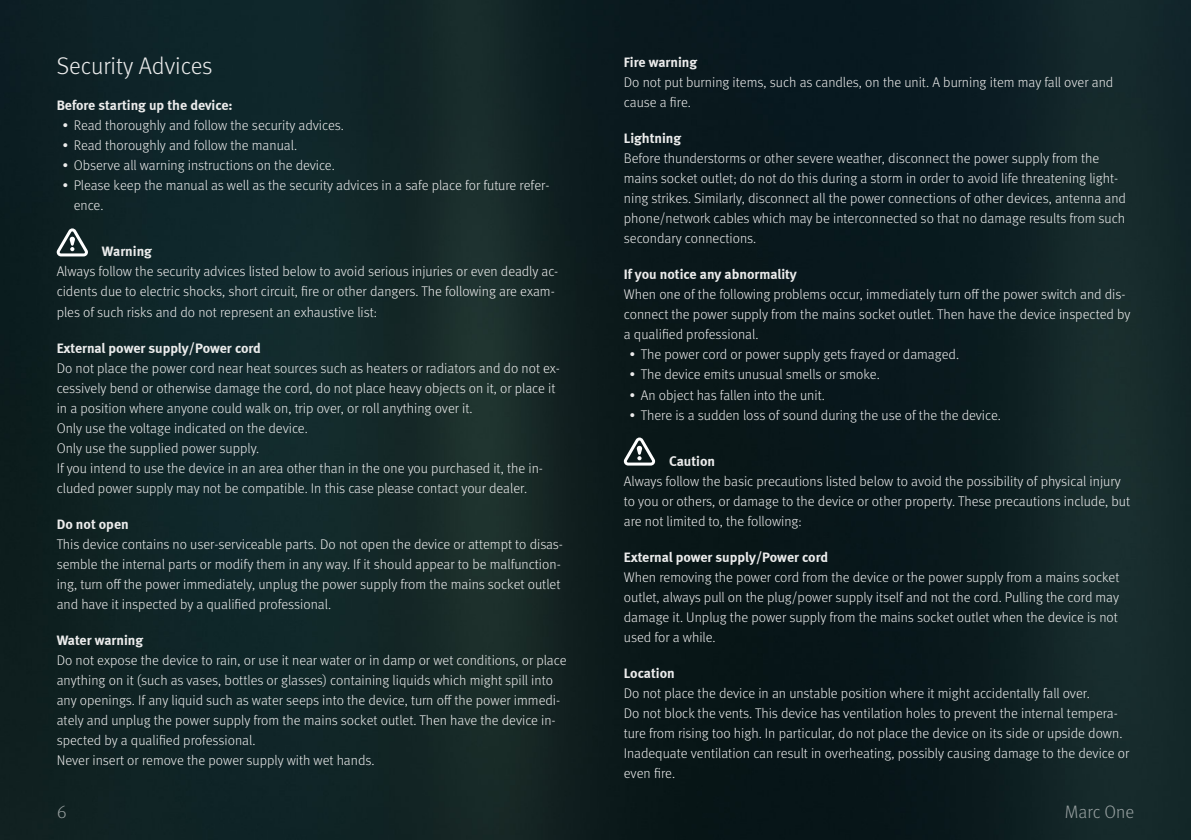
<style>
.page{position:relative;width:1191px;height:840px;background:#fff}
.page>*{position:absolute;margin:0;border:0;box-sizing:border-box;transform-origin:0 0}
.t1{font:300 24px "Meta OTSPL";color:#ececec}
.t2{font:300 18px "Meta OTSPL";color:rgb(255 255 255/.56)}
.t3{font:300 14px/20px "Meta OTSPL";color:#ececec}
.t4{font:14px "Meta Bold LF";color:#ececec}
</style>
<div class="page">
<img style="left:0;top:0;width:1191px;height:839px">
<svg style="left:57px;top:228px;width:31px;height:28px"></svg>
<svg style="left:624px;top:437px;width:31px;height:28px"></svg>
<h1 class="t1" style="left:57px;top:56px;width:157px">Security Advices</h1>
<p class="t4" style="left:57px;top:97px;width:177px">Before starting up the device:</p>
<p class="t3" style="left:62px;top:117px;width:283px">• Read thoroughly and follow the security advices.</p>
<p class="t3" style="left:62px;top:137px;width:236px">• Read thoroughly and follow the manual.</p>
<p class="t3" style="left:62px;top:157px;width:274px">• Observe all warning instructions on the device.</p>
<p class="t3" style="left:74px;top:177px;width:477px;text-indent:-11px">• Please keep the manual as well as the security advices in a safe place for future refer&shy;ence.</p>
<p class="t4" style="left:102px;top:243px;width:51px">Warning</p>
<p class="t3" style="left:57px;top:263px;width:503px">Always follow the security advices listed below to avoid serious injuries or even deadly ac&shy;cidents due to electric shocks, short circuit, fire or other dangers. The following are exam&shy;ples of such risks and do not represent an exhaustive list:</p>
<p class="t4" style="left:57px;top:339px;width:206px">External power supply/Power cord</p>
<p class="t3" style="left:57px;top:359px;width:505px">Do not place the power cord near heat sources such as heaters or radiators and do not ex&shy;cessively bend or otherwise damage the cord, do not place heavy objects on it, or place it in a position where anyone could walk on, trip over, or roll anything over it.<br>Only use the voltage indicated on the device.<br>Only use the supplied power supply.<br>If you intend to use the device in an area other than in the one you purchased it, the in&shy;cluded power supply may not be compatible. In this case please contact your dealer.</p>
<p class="t4" style="left:57px;top:515px;width:74px">Do not open</p>
<p class="t3" style="left:57px;top:535px;width:508px">This device contains no user-serviceable parts. Do not open the device or attempt to disas&shy;semble the internal parts or modify them in any way. If it should appear to be malfunction&shy;ing, turn off the power immediately, unplug the power supply from the mains socket outlet and have it inspected by a qualified professional.</p>
<p class="t4" style="left:57px;top:631px;width:88px">Water warning</p>
<p class="t3" style="left:57px;top:651px;width:511px">Do not expose the device to rain, or use it near water or in damp or wet conditions, or place anything on it (such as vases, bottles or glasses) containing liquids which might spill into any openings. If any liquid such as water seeps into the device, turn off the power immedi&shy;ately and unplug the power supply from the mains socket outlet. Then have the device in&shy;spected by a qualified professional.<br>Never insert or remove the power supply with wet hands.</p>
<p class="t4" style="left:624px;top:54px;width:75px">Fire warning</p>
<p class="t3" style="left:624px;top:73px;width:491px">Do not put burning items, such as candles, on the unit. A burning item may fall over and cause a fire.</p>
<p class="t4" style="left:624px;top:130px;width:59px">Lightning</p>
<p class="t3" style="left:624px;top:149px;width:504px">Before thunderstorms or other severe weather, disconnect the power supply from the mains socket outlet; do not do this during a storm in order to avoid life threatening light&shy;ning strikes. Similarly, disconnect all the power connections of other devices, antenna and phone/network cables which may be interconnected so that no damage results from such secondary connections.</p>
<p class="t4" style="left:624px;top:266px;width:175px">If you notice any abnormality</p>
<p class="t3" style="left:624px;top:285px;width:508px">When one of the following problems occur, immediately turn off the power switch and dis&shy;connect the power supply from the mains socket outlet. Then have the device inspected by a qualified professional.</p>
<p class="t3" style="left:629px;top:345px;width:331px">• The power cord or power supply gets frayed or damaged.</p>
<p class="t3" style="left:629px;top:365px;width:252px">• The device emits unusual smells or smoke.</p>
<p class="t3" style="left:629px;top:385px;width:197px">• An object has fallen into the unit.</p>
<p class="t3" style="left:629px;top:405px;width:373px">• There is a sudden loss of sound during the use of the the device.</p>
<p class="t4" style="left:669px;top:452px;width:47px">Caution</p>
<p class="t3" style="left:624px;top:471px;width:508px">Always follow the basic precautions listed below to avoid the possibility of physical injury to you or others, or damage to the device or other property. These precautions include, but are not limited to, the following:</p>
<p class="t4" style="left:624px;top:548px;width:206px">External power supply/Power cord</p>
<p class="t3" style="left:624px;top:567px;width:497px;text-align:justify">When removing the power cord from the device or the power supply from a mains socket outlet, always pull on the plug/power supply itself and not the cord. Pulling the cord may damage it. Unplug the power supply from the mains socket outlet when the device is not used for a while.</p>
<p class="t4" style="left:624px;top:664px;width:52px">Location</p>
<p class="t3" style="left:624px;top:683px;width:507px">Do not place the device in an unstable position where it might accidentally fall over.<br>Do not block the vents. This device has ventilation holes to prevent the internal tempera&shy;ture from rising too high. In particular, do not place the device on its side or upside down.<br>Inadequate ventilation can result in overheating, possibly causing damage to the device or even fire.</p>
<p class="t2" style="left:57px;top:804px;width:12px">6</p>
<p class="t2" style="left:1065px;top:804px;width:71px">Marc One</p>
</div>
